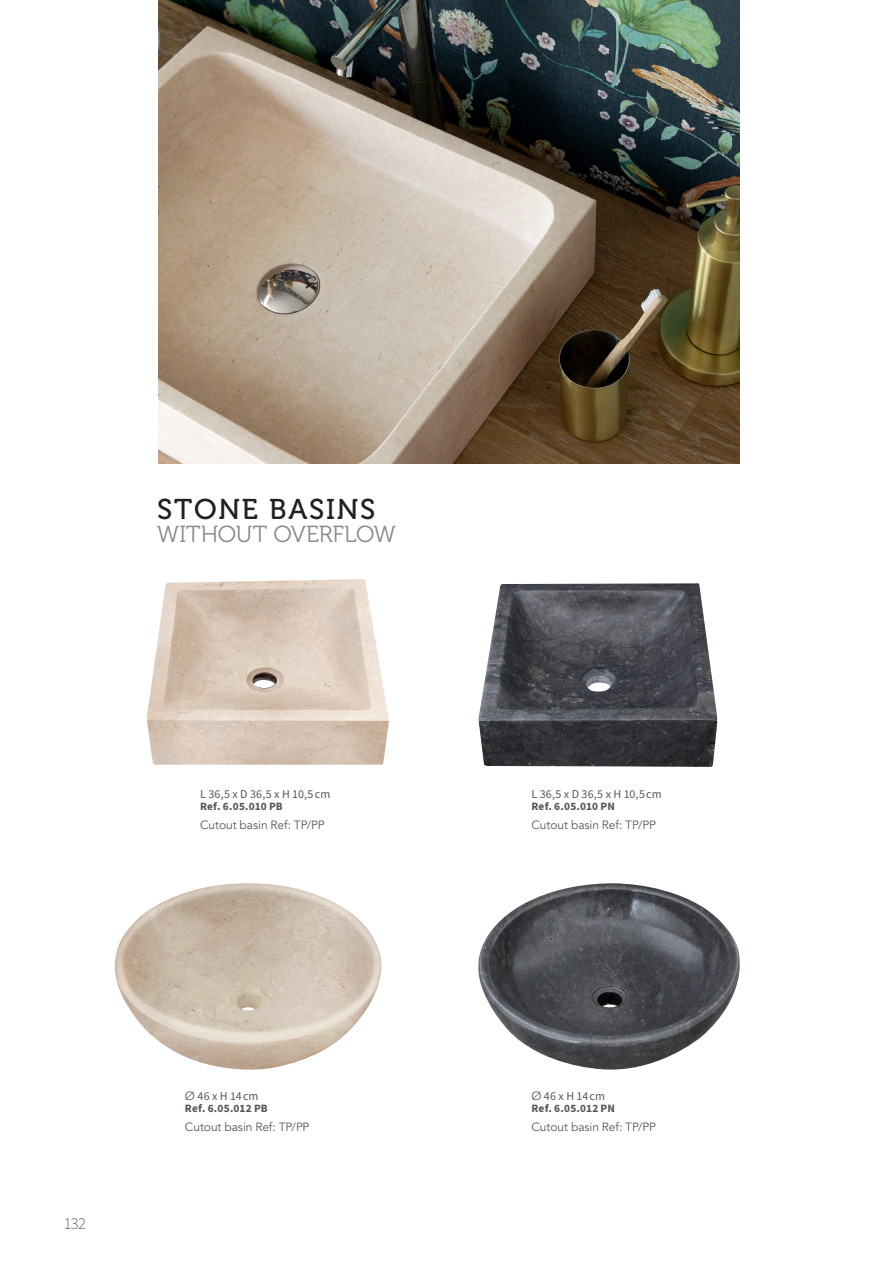
<style>
.page{position:relative;width:893px;height:1263px;background:#fff}
.page>*{position:absolute;margin:0;border:0;box-sizing:border-box;transform-origin:0 0}
.t1{font:28.5px "Museo 500";letter-spacing:.06em;color:#231f20}
.t2{font:23.25px "Museo 300";letter-spacing:-.01em;color:#87898c}
.t3{font:300 16.5px "Source Sans Pro";color:#57585a}
.t4{font:12px "Avenir";letter-spacing:-.005em;color:#57585a}
.t5{font:12px "Source Sans Pro";letter-spacing:.01em;color:#57585a}
.t6{font:700 11.25px "Source Sans Pro";letter-spacing:.015em;color:#57585a}
.s1{font-family:"Avenir"}
</style>
<div class="page">
<img style="left:147px;top:579px;width:242px;height:186px">
<img style="left:478px;top:583px;width:239px;height:184px">
<img style="left:478px;top:883px;width:262px;height:187px">
<img style="left:115px;top:883px;width:266px;height:186px">
<img style="left:159px;top:0;width:580px;height:463px">
<h1 class="t1" style="left:157px;top:493px;width:220px">STONE BASINS</h1>
<h2 class="t2" style="left:157px;top:521px;width:240px">WITHOUT OVERFLOW</h2>
<p class="t5" style="left:200px;top:786px;width:132px">L 36,5 x D 36,5 x H 10,5 cm</p>
<p class="t6" style="left:200px;top:798px;width:84px">Ref. 6.05.010 PB</p>
<p class="t4" style="left:200px;top:818px;width:126px">Cutout basin Ref: TP/PP</p>
<h3 class="t3" style="left:64px;top:1212px;width:24px">132</h3>
<p class="t5" style="left:185px;top:1088px;width:75px"><span class="s1">Ø</span> 46 x H 14 cm</p>
<p class="t6" style="left:185px;top:1100px;width:84px">Ref. 6.05.012 PB</p>
<p class="t4" style="left:185px;top:1120px;width:126px">Cutout basin Ref: TP/PP</p>
<p class="t5" style="left:531px;top:786px;width:132px">L 36,5 x D 36,5 x H 10,5 cm</p>
<p class="t6" style="left:531px;top:798px;width:85px">Ref. 6.05.010 PN</p>
<p class="t4" style="left:531px;top:818px;width:126px">Cutout basin Ref: TP/PP</p>
<p class="t5" style="left:531px;top:1088px;width:75px"><span class="s1">Ø</span> 46 x H 14 cm</p>
<p class="t6" style="left:531px;top:1100px;width:85px">Ref. 6.05.012 PN</p>
<p class="t4" style="left:531px;top:1120px;width:126px">Cutout basin Ref: TP/PP</p>
</div>
